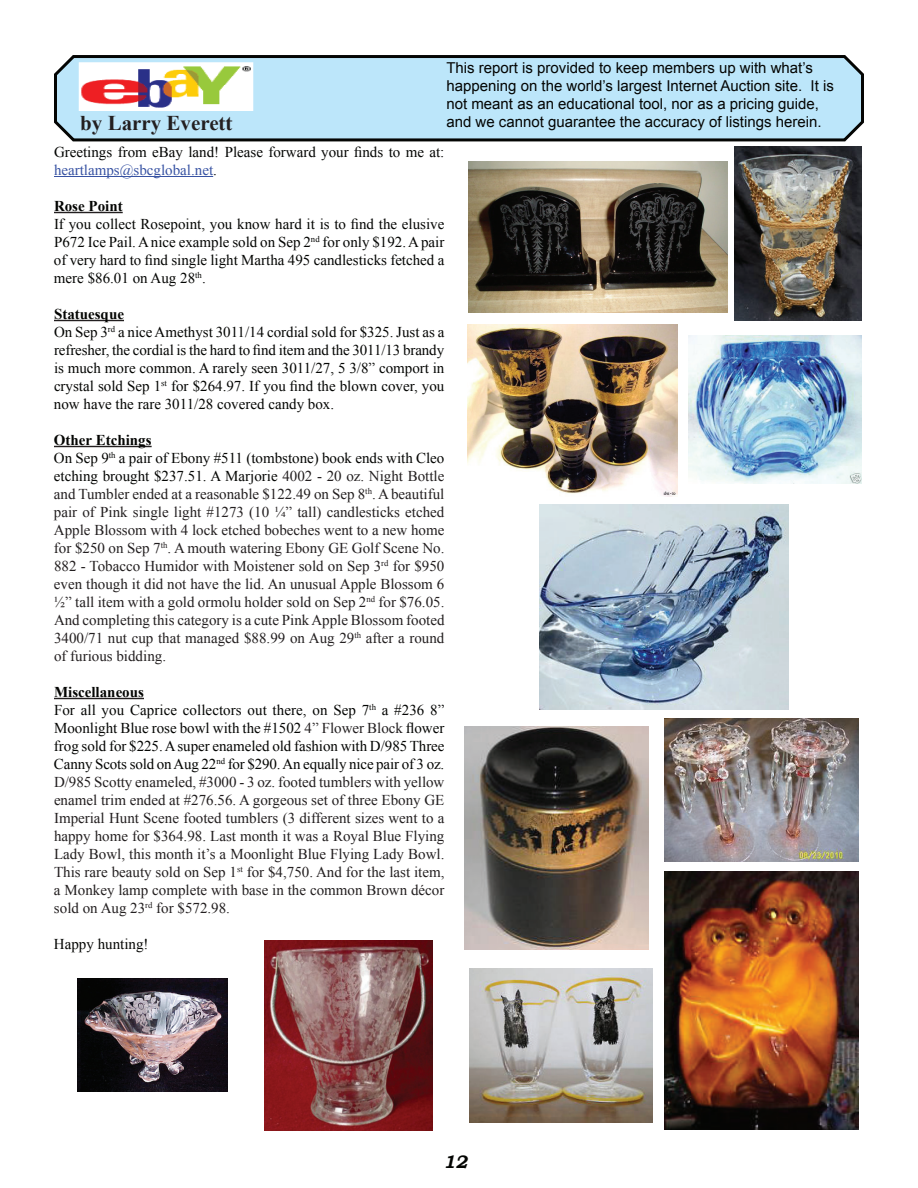
<style>
.page{position:relative;width:918px;height:1188px;background:#fff}
.page>*{position:absolute;margin:0;border:0;box-sizing:border-box;transform-origin:0 0}
.t1{font:700 21px "Times New Roman";color:#231f20}
.t2{font:italic 700 18px "Bookman Old Style";color:#040503}
.t3{font:15px/18px "Times New Roman";color:#231f20}
.t4{font:15px/18px "Times New Roman";color:#040503}
.t5{font:15px/18px "Arial";color:#040503}
.t6{font:700 15px "Times New Roman";color:#040503}
.s1{color:#3853a3}
.s2{font-weight:700}
.s3{font-weight:700;color:#040503}
.s4{color:#040503}
</style>
<div class="page">
<svg style="left:54px;top:55px;width:810px;height:87px;background:#add3e5"></svg>
<img style="left:82px;top:65px;width:168px;height:43px">
<div style="left:79px;top:62px;width:174px;height:49px;border:2px solid #fff"></div>
<hr style="left:54px;top:176px;width:159px;height:1px;background:#3853a3">
<hr style="left:54px;top:212px;width:69px;height:1px;background:#231f20">
<hr style="left:54px;top:320px;width:70px;height:1px;background:#231f20">
<hr style="left:54px;top:446px;width:98px;height:1px;background:#231f20">
<hr style="left:54px;top:698px;width:90px;height:1px;background:#231f20">
<img style="left:469px;top:161px;width:258px;height:152px">
<img style="left:467px;top:325px;width:211px;height:171px">
<img style="left:664px;top:718px;width:195px;height:143px">
<img style="left:735px;top:146px;width:127px;height:175px">
<img style="left:688px;top:336px;width:174px;height:147px">
<img style="left:539px;top:504px;width:250px;height:205px">
<img style="left:464px;top:727px;width:185px;height:223px">
<img style="left:664px;top:871px;width:195px;height:259px">
<img style="left:77px;top:979px;width:151px;height:113px">
<img style="left:265px;top:940px;width:168px;height:191px">
<img style="left:470px;top:968px;width:183px;height:155px">
<p class="t5" style="left:446px;top:59px;width:389px">This report is provided to keep members up with what’s happening on the world’s largest Internet Auction site. It is not meant as an educational tool, nor as a pricing guide,</p>
<h1 class="t1" style="left:80px;top:109px;width:154px">by Larry Everett</h1>
<p class="t5" style="left:446px;top:113px;width:377px">and we cannot guarantee the accuracy of listings herein.</p>
<p class="t4" style="left:54px;top:143px;width:392px">Greetings from eBay land! Please forward your finds to me at: <span class="s1">heartlamps@sbcglobal.net</span>.</p>
<p class="t6" style="left:54px;top:195px;width:70px">Rose Point</p>
<p class="t4" style="left:54px;top:215px;width:392px;text-align:justify">If you collect Rosepoint, you know hard it is to find the elusive P672 Ice Pail. A nice example sold on Sep 2<sup>nd</sup> for only $192. A pair of very hard to find single light Martha 495 candlesticks fetched a mere $86.01 on Aug 28<sup>th</sup>.</p>
<p class="t4" style="left:54px;top:305px;width:392px"><span class="s2">Statuesque<br></span>On Sep 3<sup>rd</sup> a nice Amethyst 3011/14 cordial sold for $325. Just as a refresher, the cordial is the hard to find item and the 3011/13 brandy is much more common. A rarely seen 3011/27, 5 3/8” comport in crystal sold Sep 1<sup>st</sup> for $264.97. If you find the blown cover, you now have the rare 3011/28 covered candy box.</p>
<p class="t3" style="left:54px;top:431px;width:392px"><span class="s3">Other Etchings<br></span><span class="s4">On Sep 9</span><sup>th</sup> <span class="s4">a pair of Ebony #511 (tombstone) book ends with Cleo etching brought $237.51. A Marjorie</span> 4002 - 20 oz. Night Bottle and Tumbler ended at a reasonable $122.49 on Sep 8<sup>th</sup>. A beautiful pair of Pink single light #1273 (10 ¼” tall) candlesticks etched Apple Blossom with 4 lock etched bobeches went to a new home for $250 on Sep 7<sup>th</sup>. A mouth watering Ebony GE Golf Scene No.<br>882 - Tobacco Humidor with Moistener sold on Sep 3<sup>rd</sup> for $950 even though it did not have the lid. An unusual Apple Blossom 6 ½” tall item with a gold ormolu holder sold on Sep 2<sup>nd</sup> for $76.05.<br>And completing this category is a cute Pink Apple Blossom footed 3400/71 nut cup that managed $88.99 on Aug 29<sup>th</sup> after a round of furious bidding.</p>
<p class="t3" style="left:54px;top:683px;width:392px"><span class="s3">Miscellaneous<br></span><span class="s4">For all you Caprice collectors out there, on Sep 7</span><sup>th</sup> <span class="s4">a #236 8” Moonlight Blue rose bowl with the #1502</span> 4” Flower Block <span class="s4">flower frog sold for $225. A super enameled old fashion with D/985 Three Canny Scots sold on Aug 22</span><sup>nd</sup> <span class="s4">for $290. An equally nice pair of 3 oz.<br></span>D/985 Scotty enameled, #3000 - 3 oz. footed tumblers with yellow enamel trim ended at #276.56. A gorgeous set of three Ebony GE Imperial Hunt Scene footed tumblers (3 different sizes went to a happy home for $364.98. Last month it was a Royal Blue Flying Lady Bowl, this month it’s a Moonlight Blue Flying Lady Bowl.<br>This rare beauty sold on Sep 1<sup>st</sup> for $4,750. And for the last item, a Monkey lamp complete with base in the common Brown décor sold on Aug 23<sup>rd</sup> for $572.98.</p>
<p class="t4" style="left:54px;top:935px;width:96px">Happy hunting!</p>
<p class="t2" style="left:443px;top:1149px;width:26px">12</p>
</div>
